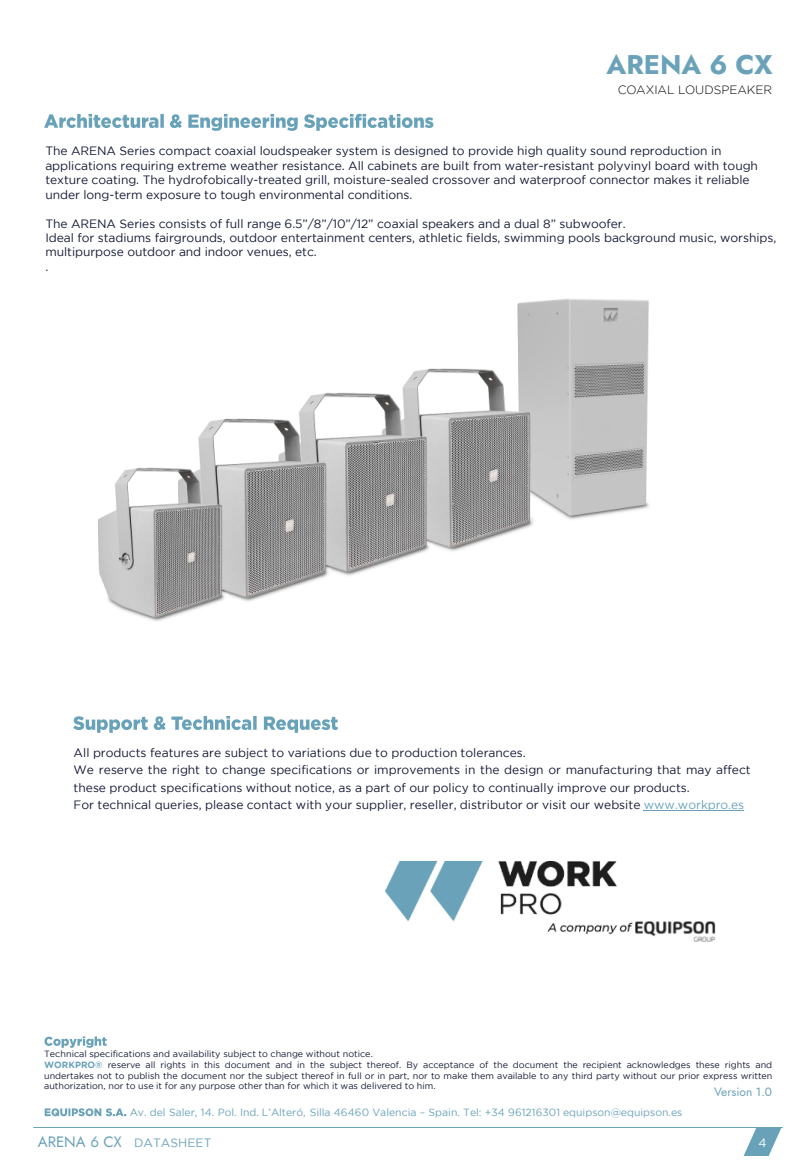
<style>
.page{position:relative;width:810px;height:1170px;background:#fff}
.page>*{position:absolute;margin:0;border:0;box-sizing:border-box;transform-origin:0 0}
.t1{font:700 27px "Jost";color:#69a2b9}
.t2{font:12px/14.4px "Gotham";letter-spacing:-.005em;color:#141935}
.t3{font:300 12px "Gotham";color:#000}
.t4{font:12px "Gotham";color:#68a2b9}
.t5{font:12px "Jost";color:#69a2b9}
.t6{font:12px "Gotham";color:#fff}
.t7{font:10.5px "Gotham";color:#68a2b9}
.t8{font:9px/10.8px "Gotham";color:#141935}
.s1{color:#68a2b9}
.s2{font-weight:700;color:#68a2b9}
.s3{font-family:"Jost";font-size:15px;color:#69a2b9}
</style>
<div class="page">
<svg style="left:743px;top:1128px;width:39px;height:28px"></svg>
<hr style="left:33px;top:1127px;width:750px;height:1px;background:#68a2b9">
<img style="left:44px;top:1036px;width:63px;height:12px">
<img style="left:44px;top:113px;width:390px;height:18px">
<img style="left:74px;top:716px;width:264px;height:17px">
<hr style="left:644px;top:810px;width:100px;height:1px;background:#68a2b9">
<img style="left:44px;top:1108px;width:83px;height:9px">
<img style="left:385px;top:860px;width:331px;height:82px">
<img style="left:98px;top:298px;width:551px;height:323px">
<h1 class="t1" style="left:606px;top:46px;width:168px">ARENA 6 CX</h1>
<p class="t3" style="left:618px;top:83px;width:156px">COAXIAL LOUDSPEAKER</p>
<p class="t2" style="left:45px;top:144px;width:714px">The ARENA Series compact coaxial loudspeaker system is designed to provide high quality sound reproduction in applications requiring extreme weather resistance. All cabinets are built from water-resistant polyvinyl board with tough texture coating. The hydrofobically-treated grill, moisture-sealed crossover and waterproof connector makes it reliable under long-term exposure to tough environmental conditions.</p>
<p class="t2" style="left:45px;top:216px;width:732px">The ARENA Series consists of full range 6.5”/8”/10”/12” coaxial speakers and a dual 8” subwoofer.<br>Ideal for stadiums fairgrounds, outdoor entertainment centers, athletic fields, swimming pools background music, worships, multipurpose outdoor and indoor venues, etc.<br>.</p>
<p class="t2" style="left:74px;top:744px;width:679px;line-height:17.2px">All products features are subject to variations due to production tolerances.<br>We reserve the right to change specifications or improvements in the design or manufacturing that may affect these product specifications without notice, as a part of our policy to continually improve our products.<br>For technical queries, please contact with your supplier, reseller, distributor or visit our website <span class="s1">www.workpro.es</span></p>
<p class="t8" style="left:44px;top:1048px;width:730px">Technical specifications and availability subject to change without notice.<br><span class="s2">WORKPRO®</span> reserve all rights in this document and in the subject thereof. By acceptance of the document the recipient acknowledges these rights and undertakes not to publish the document nor the subject thereof in full or in part, nor to make them available to any third party without our prior express written authorization, nor to use it for any purpose other than for which it was delivered to him.</p>
<p class="t5" style="left:714px;top:1083px;width:59px">Version 1.0</p>
<p class="t7" style="left:130px;top:1106px;width:554px">Av. del Saler, 14. Pol. Ind. L’Alteró, Silla 46460 Valencia – Spain. Tel: +34 961216301 equipson@equipson.es</p>
<p class="t4" style="left:38px;top:1136px;width:175px"><span class="s3">ARENA 6 CX</span> DATASHEET</p>
<p class="t6" style="left:758px;top:1136px;width:10px">4</p>
</div>
